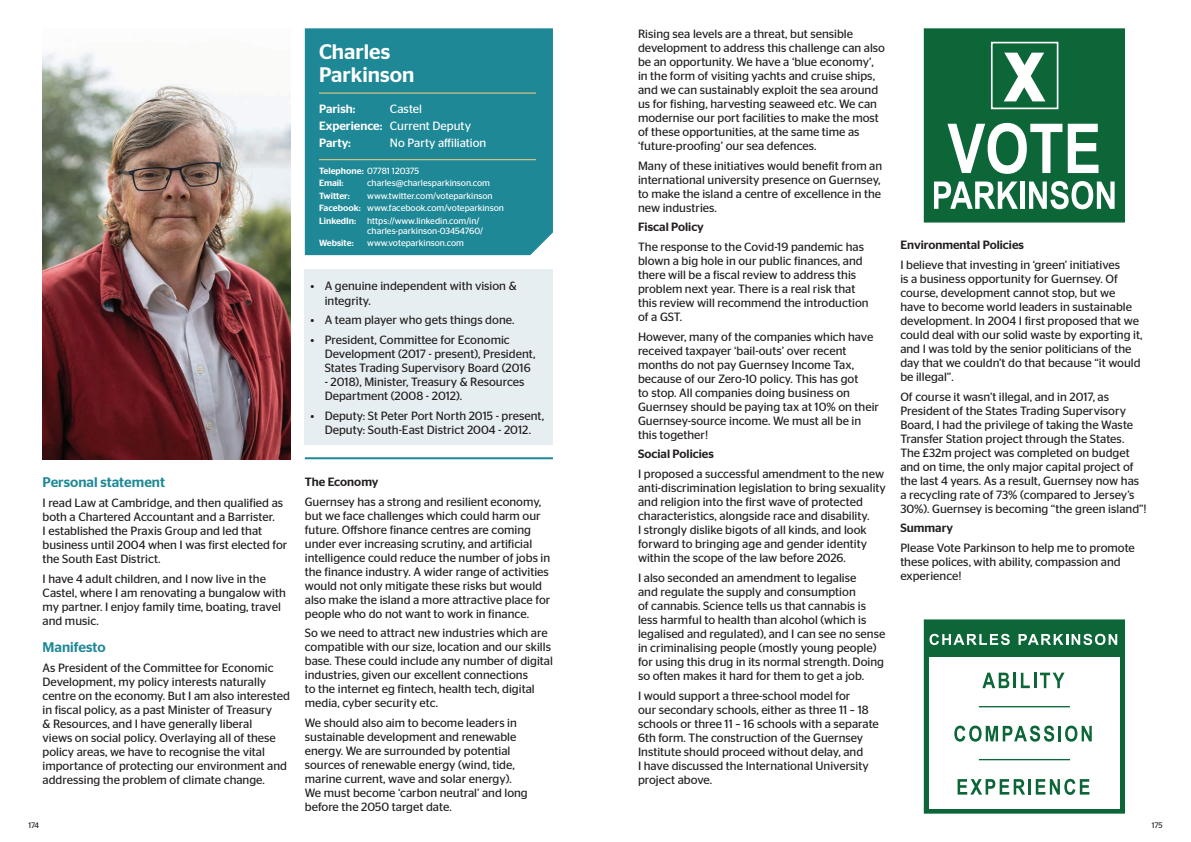
<style>
.page{position:relative;width:1191px;height:842px;background:#fff}
.page>*{position:absolute;margin:0;border:0;box-sizing:border-box;transform-origin:0 0}
.t1{font:500 21px/23px "Stag Sans";color:#fff}
.t2{font:500 14px "Stag Sans";color:#1e8896}
.t3{font:12px/14px "Stag Sans";color:#231f20}
.t4{font:12px/16.8px "Stag Sans";color:#fff}
.t5{font:500 12px "Stag Sans";color:#fff}
.t6{font:9px/12.5px "Stag Sans";color:#fff}
.t7{font:500 9px/12.5px "Stag Sans";color:#fff}
.t8{font:8px "Stag Sans";letter-spacing:-.015em;color:#231f20}
.s1{font-weight:500}
.s2{font-weight:400}
</style>
<div class="page">
<div style="left:305px;top:269px;width:248px;height:176px;background:#e6eef1"></div>
<div style="left:305px;top:28px;width:248px;height:227px;background:#1e8896"></div>
<hr style="left:319px;top:93px;width:217px;height:1px;background:#fecf85">
<hr style="left:319px;top:159px;width:217px;height:1px;background:#fecf85">
<hr style="left:305px;top:457px;width:248px;height:2px;background:#1e8896">
<div style="left:924px;top:29px;width:200px;height:193px;background:#0c6638"></div>
<div style="left:923px;top:28px;width:202px;height:195px;border:2px solid #0c6638"></div>
<svg style="left:934px;top:182px;width:84px;height:27px"></svg>
<hr style="left:1020px;top:182px;width:4px;height:27px;background:#fff">
<svg style="left:1029px;top:181px;width:85px;height:28px"></svg>
<svg style="left:947px;top:123px;width:151px;height:51px"></svg>
<svg style="left:1004px;top:53px;width:41px;height:48px"></svg>
<div style="left:991px;top:42px;width:67px;height:67px;border:2px solid #fff"></div>
<div style="left:924px;top:620px;width:200px;height:193px;background:#0c6638"></div>
<div style="left:923px;top:619px;width:202px;height:195px;border:2px solid #0c6638"></div>
<div style="left:929px;top:657px;width:190px;height:151px;background:#fff"></div>
<svg style="left:929px;top:634px;width:80px;height:11px"></svg>
<svg style="left:1018px;top:634px;width:99px;height:11px"></svg>
<svg style="left:982px;top:673px;width:27px;height:15px"></svg>
<hr style="left:1013px;top:673px;width:3px;height:15px;background:#0c6638">
<svg style="left:1020px;top:673px;width:9px;height:15px"></svg>
<hr style="left:1033px;top:673px;width:3px;height:15px;background:#0c6638">
<svg style="left:1040px;top:673px;width:24px;height:15px"></svg>
<svg style="left:954px;top:726px;width:100px;height:16px"></svg>
<hr style="left:1058px;top:726px;width:3px;height:15px;background:#0c6638">
<svg style="left:1065px;top:726px;width:26px;height:16px"></svg>
<svg style="left:957px;top:779px;width:68px;height:16px"></svg>
<hr style="left:1028px;top:779px;width:3px;height:16px;background:#0c6638">
<svg style="left:1035px;top:779px;width:54px;height:16px"></svg>
<hr style="left:978px;top:706px;width:92px;height:1px;background:#0c6638">
<hr style="left:978px;top:759px;width:92px;height:1px;background:#0c6638">
<img style="left:43px;top:52px;width:248px;height:407px">
<p class="t1" style="left:319px;top:40px;width:97px">Charles<br>Parkinson</p>
<p class="t5" style="left:319px;top:102px;width:38px">Parish:</p>
<p class="t4" style="left:319px;top:101px;width:153px;text-indent:71px">Castel<br><span class="s1">Experience:</span> Current Deputy<br><span class="s1">Party:</span></p>
<p class="t4" style="left:390px;top:134px;width:98px">No Party affiliation</p>
<p class="t7" style="left:319px;top:164px;width:102px">Telephone: <span class="s2">07781 120375<br></span>Email:</p>
<p class="t6" style="left:367px;top:177px;width:124px">charles@charlesparkinson.com</p>
<p class="t6" style="left:319px;top:189px;width:186px;text-indent:48px">www.twitter.com/voteparkinson<br><span class="s1">Facebook:</span> www.facebook.com/voteparkinson<br><span class="s1">LinkedIn:</span> https://www.linkedin.com/in/</p>
<p class="t6" style="left:367px;top:224px;width:117px">charles-parkinson-03454760/</p>
<p class="t7" style="left:319px;top:237px;width:36px">Website:</p>
<p class="t6" style="left:367px;top:237px;width:98px">www.voteparkinson.com</p>
<p class="t7" style="left:319px;top:189px;width:32px">Twitter:</p>
<p class="t3" style="left:325px;top:279px;width:193px;text-indent:-14px">• A genuine independent with vision &amp; integrity.</p>
<p class="t3" style="left:310px;top:313px;width:205px">• A team player who gets things done.</p>
<p class="t3" style="left:325px;top:333px;width:212px;text-indent:-14px">• President, Committee for Economic<br>Development (2017 - present), President,<br>States Trading Supervisory Board (2016</p>
<p class="t3" style="left:325px;top:375px;width:201px">- 2018), Minister, Treasury &amp; Resources<br>Department (2008 - 2012).</p>
<p class="t3" style="left:310px;top:408px;width:235px;text-align:center">• Deputy: St Peter Port North 2015 - present,<br>Deputy: South-East District 2004 - 2012.</p>
<p class="t2" style="left:43px;top:474px;width:124px">Personal statement</p>
<p class="t3" style="left:43px;top:496px;width:246px">I read Law at Cambridge, and then qualified as both a Chartered Accountant and a Barrister.<br>I established the Praxis Group and led that business until 2004 when I was first elected for the South East District.</p>
<p class="t3" style="left:43px;top:572px;width:245px">I have 4 adult children, and I now live in the Castel, where I am renovating a bungalow with my partner. I enjoy family time, boating, travel and music.</p>
<p class="t2" style="left:43px;top:639px;width:65px">Manifesto</p>
<p class="t3" style="left:43px;top:660px;width:249px">As President of the Committee for Economic Development, my policy interests naturally centre on the economy. But I am also interested in fiscal policy, as a past Minister of Treasury<br>&amp; Resources, and I have generally liberal<br>views on social policy. Overlaying all of these policy areas, we have to recognise the vital importance of protecting our environment and addressing the problem of climate change.</p>
<p class="t3" style="left:305px;top:472px;width:238px;line-height:19.7px"><span class="s1">The Economy<br></span>Guernsey has a strong and resilient economy,</p>
<p class="t3" style="left:305px;top:508px;width:247px">but we face challenges which could harm our future. Offshore finance centres are coming under ever increasing scrutiny, and artificial intelligence could reduce the number of jobs in the finance industry. A wider range of activities would not only mitigate these risks but would also make the island a more attractive place for people who do not want to work in finance.</p>
<p class="t3" style="left:305px;top:626px;width:250px">So we need to attract new industries which are compatible with our size, location and our skills base. These could include any number of digital industries, given our excellent connections<br>to the internet eg fintech, health tech, digital media, cyber security etc.</p>
<p class="t3" style="left:305px;top:716px;width:224px">We should also aim to become leaders in sustainable development and renewable energy. We are surrounded by potential sources of renewable energy (wind, tide, marine current, wave and solar energy).<br>We must become ‘carbon neutral’ and long before the 2050 target date.</p>
<p class="t3" style="left:638px;top:27px;width:248px">Rising sea levels are a threat, but sensible development to address this challenge can also be an opportunity. We have a ‘blue economy’, in the form of visiting yachts and cruise ships, and we can sustainably exploit the sea around us for fishing, harvesting seaweed etc. We can modernise our port facilities to make the most of these opportunities, at the same time as ‘future-proofing’ our sea defences.</p>
<p class="t3" style="left:638px;top:158px;width:246px">Many of these initiatives would benefit from an international university presence on Guernsey, to make the island a centre of excellence in the new industries.</p>
<p class="t3" style="left:638px;top:217px;width:227px;line-height:19.7px"><span class="s1">Fiscal Policy<br></span>The response to the Covid-19 pandemic has</p>
<p class="t3" style="left:638px;top:254px;width:232px">blown a big hole in our public finances, and there will be a fiscal review to address this problem next year. There is a real risk that this review will recommend the introduction of a GST.</p>
<p class="t3" style="left:638px;top:329px;width:242px">However, many of the companies which have received taxpayer ‘bail-outs’ over recent months do not pay Guernsey Income Tax, because of our Zero-10 policy. This has got<br>to stop. All companies doing business on Guernsey should be paying tax at 10% on their Guernsey-source income. We must all be in this together!</p>
<p class="t3" style="left:638px;top:444px;width:247px;line-height:19.7px"><span class="s1">Social Policies<br></span>I proposed a successful amendment to the new</p>
<p class="t3" style="left:638px;top:481px;width:249px">anti-discrimination legislation to bring sexuality and religion into the first wave of protected characteristics, alongside race and disability.<br>I strongly dislike bigots of all kinds, and look forward to bringing age and gender identity within the scope of the law before 2026.</p>
<p class="t3" style="left:638px;top:570px;width:249px">I also seconded an amendment to legalise<br>and regulate the supply and consumption<br>of cannabis. Science tells us that cannabis is less harmful to health than alcohol (which is legalised and regulated), and I can see no sense in criminalising people (mostly young people) for using this drug in its normal strength. Doing so often makes it hard for them to get a job.</p>
<p class="t3" style="left:638px;top:688px;width:242px">I would support a three-school model for<br>our secondary schools, either as three 11 – 18 schools or three 11 – 16 schools with a separate 6th form. The construction of the Guernsey Institute should proceed without delay, and<br>I have discussed the International University project above.</p>
<p class="t3" style="left:900px;top:235px;width:221px;line-height:19.7px"><span class="s1">Environmental Policies<br></span>I believe that investing in ‘green’ initiatives</p>
<p class="t3" style="left:900px;top:272px;width:244px">is a business opportunity for Guernsey. Of course, development cannot stop, but we have to become world leaders in sustainable development. In 2004 I first proposed that we could deal with our solid waste by exporting it, and I was told by the senior politicians of the day that we couldn’t do that because “it would be illegal”.</p>
<p class="t3" style="left:900px;top:389px;width:248px">Of course it wasn’t illegal, and in 2017, as President of the States Trading Supervisory Board, I had the privilege of taking the Waste Transfer Station project through the States.<br>The £32m project was completed on budget and on time, the only major capital project of the last 4 years. As a result, Guernsey now has a recycling rate of 73% (compared to Jersey’s 30%). Guernsey is becoming “the green island”!</p>
<p class="t3" style="left:900px;top:518px;width:236px;line-height:19.7px"><span class="s1">Summary<br></span>Please Vote Parkinson to help me to promote</p>
<p class="t3" style="left:900px;top:555px;width:222px">these polices, with ability, compassion and experience!</p>
<p class="t8" style="left:28px;top:820px;width:12px">174</p>
<p class="t8" style="left:1151px;top:820px;width:12px">175</p>
</div>
